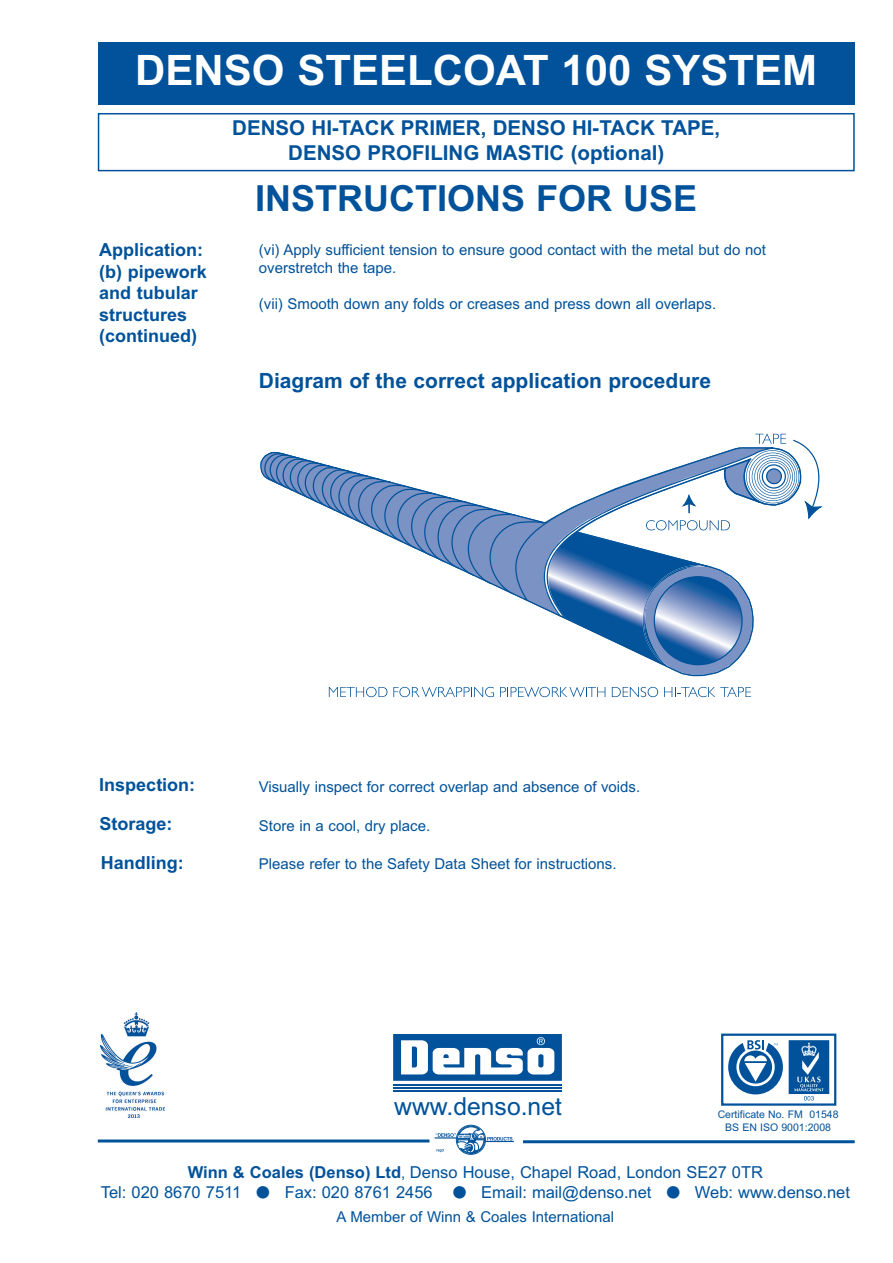
<style>
.page{position:relative;width:893px;height:1263px;background:#fff}
.page>*{position:absolute;margin:0;border:0;box-sizing:border-box;transform-origin:0 0}
.t1{font:700 42px "Arial";color:#fff}
.t2{font:700 36px "Arial";color:#01529a}
.t3{font:24.75px "Arial";color:#01529a}
.t4{font:700 21px "Arial";color:#01529a}
.t5{font:700 20.55px/24.6px "Arial";color:#01529a;text-align:center}
.t6{font:700 18px/21.6px "Arial";color:#01529a}
.t7{font:16.5px/19.8px "Arial";color:#01529a;text-align:center}
.t8{font:15px/18px "Arial";color:#01529a}
.t9{font:10.5px/12.6px "Arial";color:#01529a;text-align:center}
.s1{font-family:"Helvetica"}
.s2{font-weight:700}
.s3{font-size:15px}
</style>
<div class="page">
<div style="left:98px;top:43px;width:757px;height:62px;background:#01529a"></div>
<div style="left:98px;top:113px;width:757px;height:58px;border:2px solid #01529a"></div>
<div style="left:456px;top:1125px;width:30px;height:30px;border:1px solid #01529a;border-radius:50%"></div>
<svg style="left:435px;top:1126px;width:79px;height:28px"></svg>
<svg style="left:789px;top:1040px;width:40px;height:60px;background:#3877af"></svg>
<svg style="left:728px;top:1040px;width:55px;height:54px"></svg>
<div style="left:721px;top:1033px;width:115px;height:73px;border:2px solid #01529a"></div>
<hr style="left:98px;top:1139px;width:331px;height:3px;background:#01529a">
<hr style="left:523px;top:1140px;width:332px;height:3px;background:#01529a">
<img style="left:101px;top:1013px;width:64px;height:104px">
<hr style="left:393px;top:1084px;width:169px;height:2px;background:#01529a">
<hr style="left:393px;top:1087px;width:169px;height:2px;background:#01529a">
<hr style="left:393px;top:1090px;width:169px;height:2px;background:#01529a">
<svg style="left:393px;top:1034px;width:169px;height:47px"></svg>
<svg style="left:329px;top:687px;width:58px;height:10px"></svg>
<svg style="left:393px;top:687px;width:101px;height:10px"></svg>
<svg style="left:500px;top:687px;width:105px;height:10px"></svg>
<svg style="left:612px;top:687px;width:46px;height:10px"></svg>
<svg style="left:664px;top:687px;width:87px;height:10px"></svg>
<svg style="left:264px;top:434px;width:559px;height:242px"></svg>
<h1 class="t1" style="left:135px;top:55px;width:683px">DENSO STEELCOAT 100 SYSTEM</h1>
<h3 class="t5" style="left:232px;top:118px;width:490px">DENSO HI-TACK PRIMER, DENSO HI-TACK TAPE,<br>DENSO PROFILING MASTIC (optional)</h3>
<h2 class="t2" style="left:255px;top:185px;width:444px">INSTRUCTIONS FOR USE</h2>
<p class="t8" style="left:259px;top:242px;width:509px">(vi) Apply sufficient tension to ensure good contact with the metal but do not overstretch the tape.</p>
<p class="t8" style="left:259px;top:296px;width:459px">(vii) Smooth down any folds or creases and press down all overlaps.</p>
<p class="t6" style="left:99px;top:241px;width:109px">Application: (b) pipework and tubular structures (continued)</p>
<h3 class="t4" style="left:259px;top:373px;width:454px">Diagram of the correct application procedure</h3>
<p class="t6" style="left:99px;top:776px;width:98px">Inspection:</p>
<p class="t6" style="left:99px;top:814px;width:75px">Storage:</p>
<p class="t6" style="left:101px;top:853px;width:84px">Handling:</p>
<p class="t8" style="left:259px;top:779px;width:383px">Visually inspect for correct overlap and absence of voids.</p>
<p class="t8" style="left:259px;top:818px;width:173px">Store in a cool, dry place.</p>
<p class="t8" style="left:259px;top:856px;width:359px">Please refer to the Safety Data Sheet for instructions.</p>
<h3 class="t3" style="left:394px;top:1097px;width:169px">www.denso.ne<span class="s1">t</span></h3>
<p class="t9" style="left:718px;top:1109px;width:122px">Certificate No. FM 01548<br>BS EN ISO 9001:2008</p>
<p class="t7" style="left:101px;top:1163px;width:751px"><span class="s2">Winn &amp; Coales (Denso) Ltd</span><span class="s3">,</span> Denso House, Chapel Road, London SE27 0TR<br>Tel: 020 8670 7511 ● Fax: 020 8761 2456 ● Email: mail@denso.net ● Web: www.denso.net</p>
<p class="t8" style="left:337px;top:1209px;width:279px">A Member of Winn &amp; Coales International</p>
</div>
